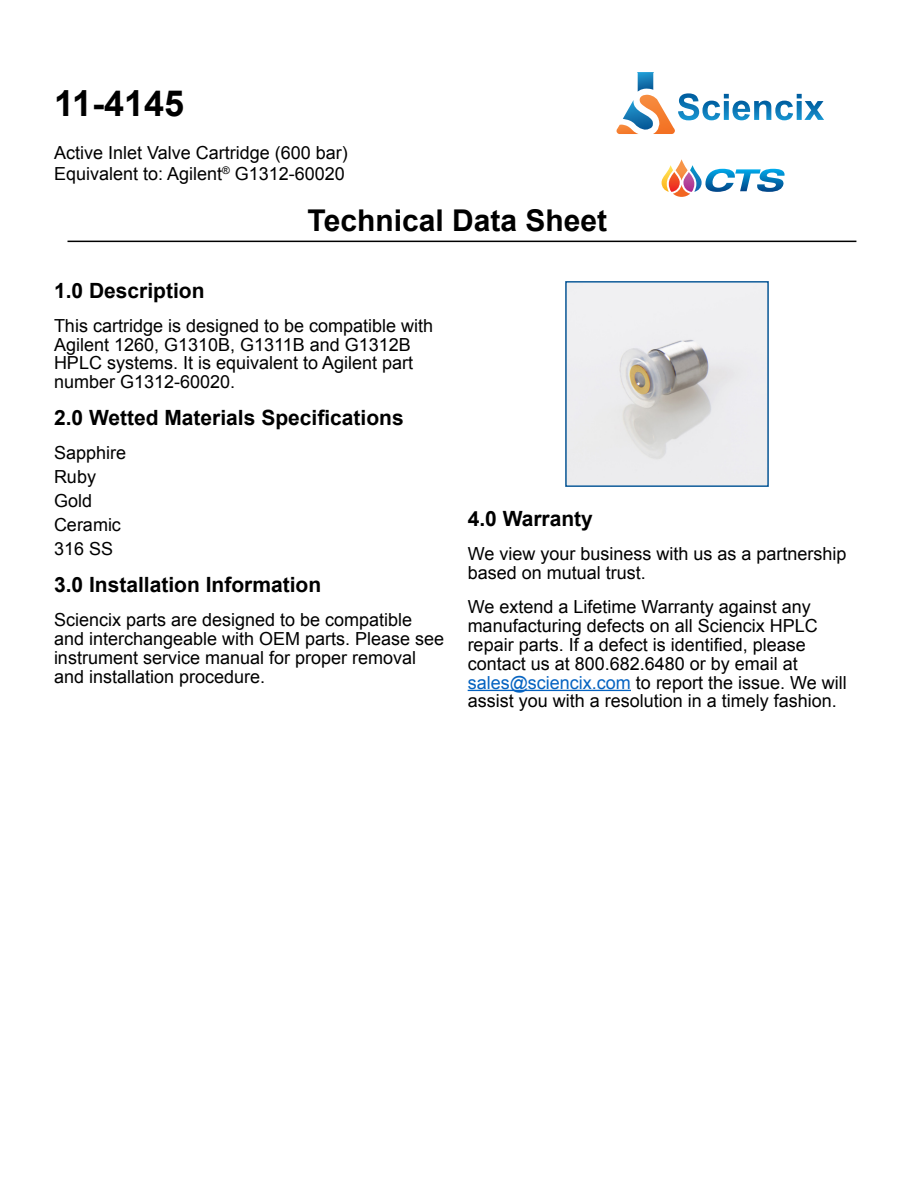
<style>
.page{position:relative;width:918px;height:1188px;background:#fff}
.page>*{position:absolute;margin:0;border:0;box-sizing:border-box;transform-origin:0 0}
.t1{font:700 36px "Arial";color:#000}
.t2{font:700 30px "Arial";color:#000}
.t3{font:700 21px "Arial";color:#000}
.t4{font:18px/18.9px "Arial";color:#000}
.s1{color:#0563c1}
</style>
<div class="page">
<svg style="left:662px;top:159px;width:123px;height:38px"></svg>
<hr style="left:68px;top:241px;width:788px;height:1px;background:#000">
<svg style="left:616px;top:72px;width:208px;height:62px"></svg>
<hr style="left:468px;top:690px;width:163px;height:1px;background:#0563c1">
<img style="left:568px;top:284px;width:198px;height:200px">
<div style="left:565px;top:281px;width:204px;height:206px;border:2px solid #095796"></div>
<h1 class="t1" style="left:54px;top:79px;width:132px">11-4145</h1>
<p class="t4" style="left:54px;top:142px;width:295px;line-height:21.6px">Active Inlet Valve Cartridge (600 bar)<br>Equivalent to: Agilent<sup>®</sup> G1312-60020</p>
<h2 class="t2" style="left:308px;top:200px;width:301px">Technical Data Sheet</h2>
<p class="t3" style="left:54px;top:276px;width:152px">1.0 Description</p>
<p class="t4" style="left:54px;top:316px;width:381px">This cartridge is designed to be compatible with Agilent 1260, G1310B, G1311B and G1312B HPLC systems. It is equivalent to Agilent part number G1312-60020.</p>
<p class="t3" style="left:54px;top:404px;width:351px">2.0 Wetted Materials Specifications</p>
<p class="t4" style="left:54px;top:441px;width:74px;line-height:24px">Sapphire<br>Ruby<br>Gold<br>Ceramic<br>316 SS</p>
<p class="t3" style="left:54px;top:571px;width:269px">3.0 Installation Information</p>
<p class="t4" style="left:54px;top:611px;width:392px">Sciencix parts are designed to be compatible and interchangeable with OEM parts. Please see instrument service manual for proper removal and installation procedure.</p>
<p class="t3" style="left:468px;top:505px;width:127px">4.0 Warranty</p>
<p class="t4" style="left:468px;top:545px;width:380px">We view your business with us as a partnership based on mutual trust.</p>
<p class="t4" style="left:468px;top:597px;width:381px">We extend a Lifetime Warranty against any manufacturing defects on all Sciencix HPLC repair parts. If a defect is identified, please contact us at 800.682.6480 or by email at <span class="s1">sales@sciencix.com</span> to report the issue. We will assist you with a resolution in a timely fashion.</p>
</div>
